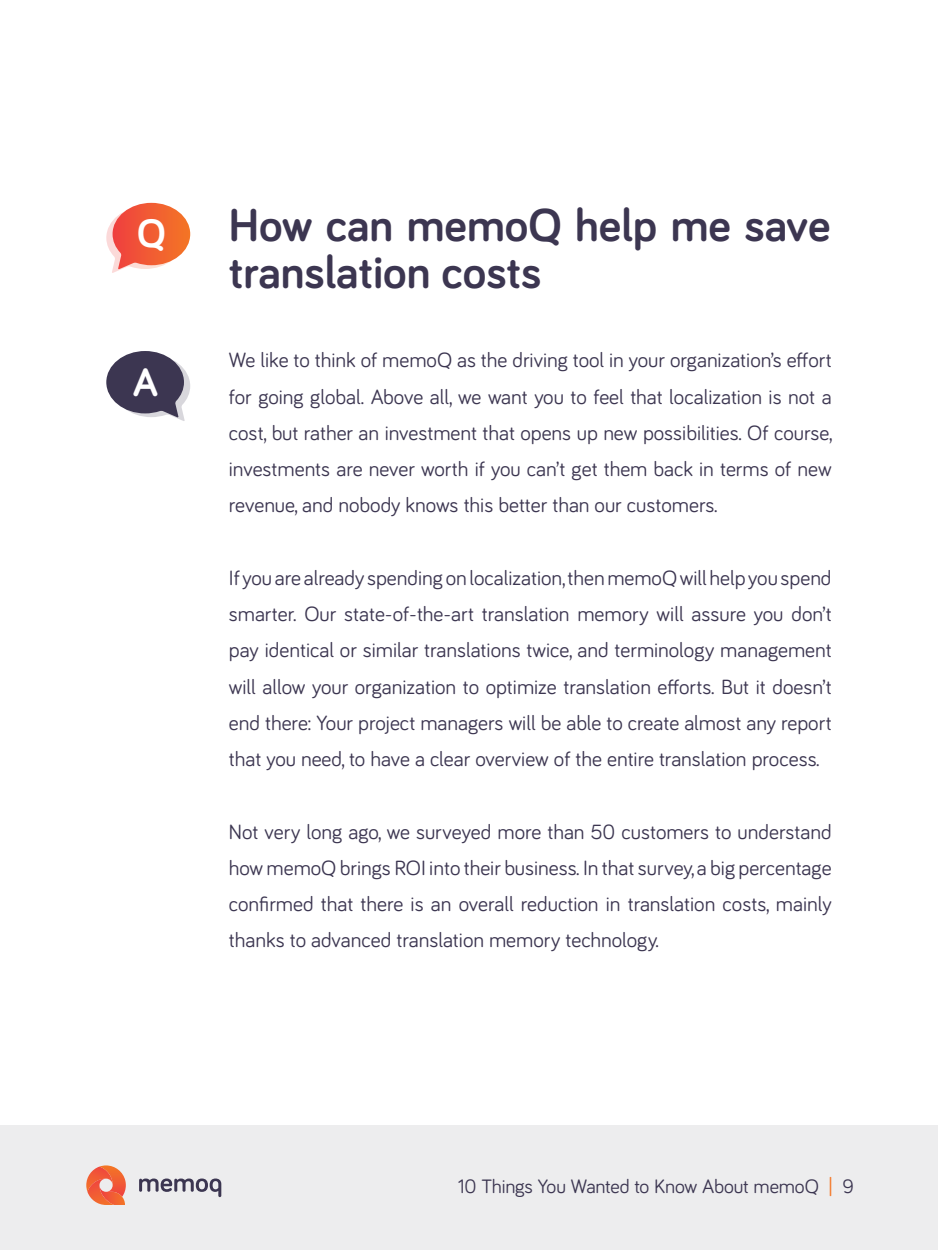
<style>
.page{position:relative;width:938px;height:1250px;background:#fff}
.page>*{position:absolute;margin:0;border:0;box-sizing:border-box;transform-origin:0 0}
.t1{font:700 47.5px/47.5px "Bariol";color:#3c3651}
.t2{font:700 40.88px "Bariol";color:#fff}
.t3{font:21.25px/36.2px "Bariol";color:#3c3651;text-align:justify}
.t4{font:20px "Bariol";letter-spacing:-.01em;color:#3c3651}
.s1{color:#f47523}
</style>
<div class="page">
<div style="left:0;top:1125px;width:938px;height:125px;background:#ededee"></div>
<svg style="left:139px;top:1179px;width:82px;height:18px"></svg>
<svg style="left:86px;top:1165px;width:40px;height:40px"></svg>
<svg style="left:106px;top:203px;width:84px;height:70px"></svg>
<svg style="left:106px;top:351px;width:84px;height:70px"></svg>
<h2 class="t2" style="left:137px;top:206px;width:30px">Q</h2>
<h2 class="t2" style="left:133px;top:354px;width:27px">A</h2>
<h1 class="t1" style="left:229px;top:199px;width:603px">How can memoQ help me save translation costs</h1>
<p class="t3" style="left:229px;top:341px;width:605px">We like to think of memoQ as the driving tool in your organization’s effort for going global. Above all, we want you to feel that localization is not a cost, but rather an investment that opens up new possibilities. Of course, investments are never worth if you can’t get them back in terms of new revenue, and nobody knows this better than our customers.</p>
<p class="t3" style="left:229px;top:559px;width:604px">If you are already spending on localization, then memoQ will help you spend smarter. Our state-of-the-art translation memory will assure you don’t pay identical or similar translations twice, and terminology management will allow your organization to optimize translation efforts. But it doesn’t end there: Your project managers will be able to create almost any report that you need, to have a clear overview of the entire translation process.</p>
<p class="t3" style="left:229px;top:812px;width:604px">Not very long ago, we surveyed more than 50 customers to understand how memoQ brings ROI into their business. In that survey, a big percentage confirmed that there is an overall reduction in translation costs, mainly thanks to advanced translation memory technology.</p>
<p class="t4" style="left:458px;top:1173px;width:397px">10 Things You Wanted to Know About memoQ <span class="s1">|</span> 9</p>
</div>
